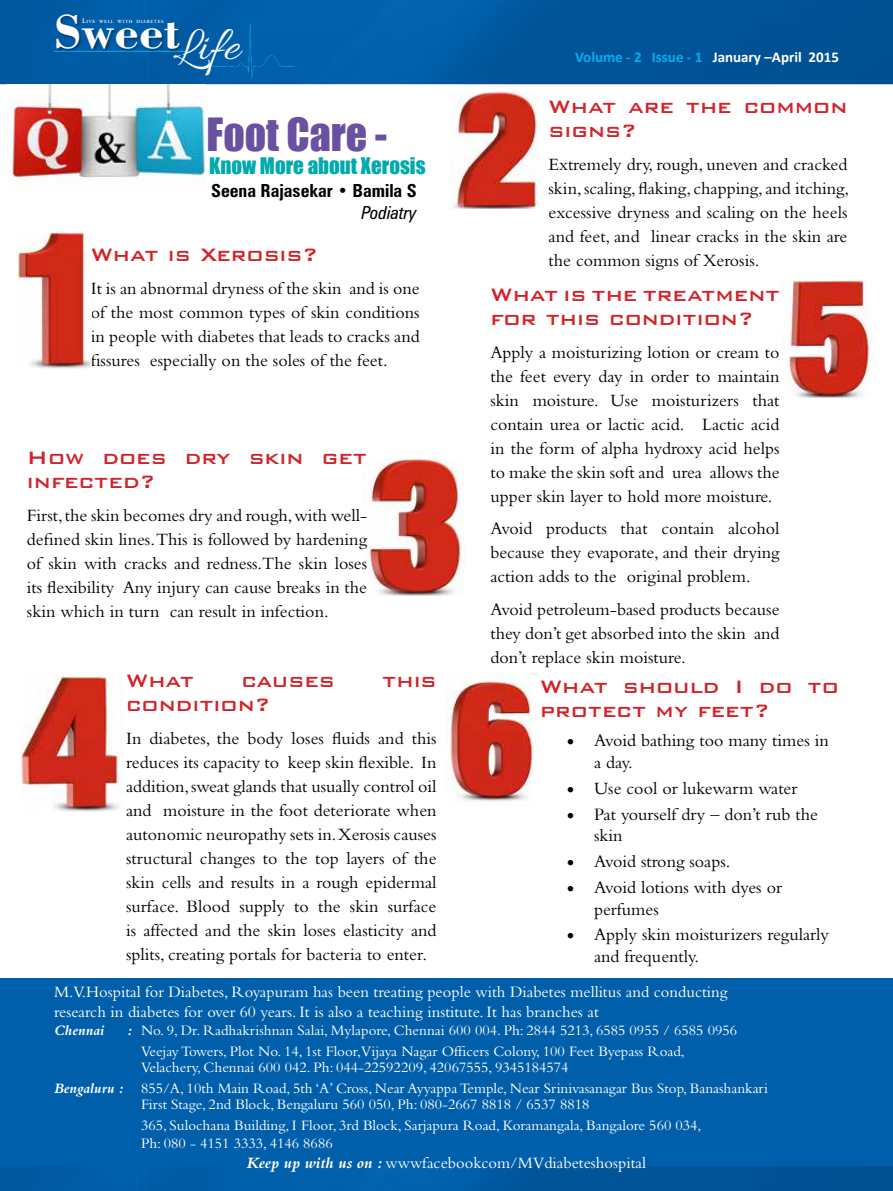
<style>
.page{position:relative;width:893px;height:1191px;background:#fff}
.page>*{position:absolute;margin:0;border:0;box-sizing:border-box;transform-origin:0 0}
.t1{font:700 49.35px "Bodoni";color:#fff}
.t2{font:42px "Impact";color:#6950a1}
.t3{font:500 24px/24px "Bank Gothic BT";color:#d2232a}
.t4{font:21px "Impact";color:#00aaad}
.t5{font:18px/24px "Bembo";color:#000;text-align:justify}
.t6{font:700 condensed 18px "Zurich BT";color:#000}
.t7{font:italic condensed 18px "Zurich BT";color:#000}
.t8{font:16.5px/19.8px "Bembo";color:#fff}
.t9{font:15px/20.7px "Bembo";color:#fff}
.t10{font:700 15px "Calibri";color:#fff}
.t11{font:italic 700 15px "Bembo";color:#fff}
.t12{font:600 4.65px "Adobe Garamond";letter-spacing:.145em;color:#fff}
.s1{font-family:"Allura";font-weight:400}
.s2{font-size:6.75px}
.s3{color:#00aeef}
.s4{font-weight:700;font-style:italic}
</style>
<div class="page">
<img style="left:0;top:0;width:892px;height:84px">
<img style="left:0;top:1166px;width:892px;height:25px">
<svg style="left:892px;top:1166px;width:1px;height:25px"></svg>
<hr style="left:54px;top:51px;width:131px;height:1px;background:#00aeef">
<div style="left:56px;top:14px;width:127px;height:38px;background:#000;opacity:.35"></div>
<div style="left:212px;top:21px;width:82px;height:60px;background:#005fab"></div>
<hr style="left:892px;top:0;width:1px;height:84px;background:#005fab">
<img style="left:8px;top:84px;width:198px;height:101px">
<div style="left:0;top:978px;width:893px;height:188px;background:#005fab"></div>
<img style="left:17px;top:231px;width:74px;height:137px">
<img style="left:451px;top:91px;width:87px;height:117px">
<img style="left:363px;top:459px;width:102px;height:137px">
<img style="left:21px;top:674px;width:102px;height:137px">
<img style="left:783px;top:281px;width:86px;height:117px">
<img style="left:447px;top:673px;width:90px;height:129px">
<h1 class="t1" style="left:54px;top:1px;width:187px">Sweet<span class="s1">Life</span></h1>
<p class="t12" style="left:82px;top:19px;width:30px"><span class="s2">L</span>IVE WELL</p>
<p class="t12" style="left:117px;top:19px;width:48px">WITH DIABETES</p>
<h2 class="t2" style="left:207px;top:102px;width:182px">Foot Care -</h2>
<p class="t4" style="left:209px;top:149px;width:218px">Know More about Xerosis</p>
<p class="t6" style="left:211px;top:180px;width:207px">Seena Rajasekar • Bamila S</p>
<p class="t7" style="left:361px;top:202px;width:57px">Podiatry</p>
<h3 class="t3" style="left:91px;top:242px;width:229px">What is Xerosis?</h3>
<p class="t5" style="left:91px;top:276px;width:330px">It is an abnormal dryness of the skin and is one of the most common types of skin conditions in people with diabetes that leads to cracks and fissures especially on the soles of the feet.</p>
<h3 class="t3" style="left:27px;top:445px;width:342px">How does dry skin get infected?</h3>
<p class="t5" style="left:27px;top:503px;width:342px">First, the skin becomes dry and rough, with well&shy;defined skin lines.This is followed by hardening of skin with cracks and redness.The skin loses its flexibility Any injury can cause breaks in the skin which in turn can result in infection.</p>
<h3 class="t3" style="left:126px;top:668px;width:69px">What</h3>
<h3 class="t3" style="left:241px;top:668px;width:95px">causes</h3>
<h3 class="t3" style="left:382px;top:668px;width:56px">this</h3>
<h3 class="t3" style="left:126px;top:692px;width:146px">condition?</h3>
<p class="t5" style="left:126px;top:726px;width:312px">In diabetes, the body loses fluids and this reduces its capacity to keep skin flexible. In addition, sweat glands that usually control oil and moisture in the foot deteriorate when autonomic neuropathy sets in. Xerosis causes structural changes to the top layers of the skin cells and results in a rough epidermal surface. Blood supply to the skin surface is affected and the skin loses elasticity and splits, creating portals for bacteria to enter.</p>
<p class="t10" style="left:575px;top:48px;width:265px"><span class="s3">Volume - 2 Issue - 1</span> January –April 2015</p>
<h3 class="t3" style="left:549px;top:94px;width:300px">What are the common signs?</h3>
<p class="t5" style="left:549px;top:152px;width:302px">Extremely dry, rough, uneven and cracked skin, scaling, flaking, chapping, and itching, excessive dryness and scaling on the heels and feet, and linear cracks in the skin are the common signs of Xerosis.</p>
<h3 class="t3" style="left:490px;top:282px;width:291px">What is the treatment for this condition?</h3>
<p class="t5" style="left:490px;top:339px;width:291px">Apply a moisturizing lotion or cream to the feet every day in order to maintain skin moisture. Use moisturizers that contain urea or lactic acid. Lactic acid in the form of alpha hydroxy acid helps to make the skin soft and urea allows the upper skin layer to hold more moisture.</p>
<p class="t5" style="left:490px;top:516px;width:291px">Avoid products that contain alcohol because they evaporate, and their drying action adds to the original problem.</p>
<p class="t5" style="left:490px;top:596px;width:291px">Avoid petroleum-based products because they don’t get absorbed into the skin and don’t replace skin moisture.</p>
<h3 class="t3" style="left:540px;top:674px;width:300px">What should I do to protect my feet?</h3>
<p class="t5" style="left:594px;top:729px;width:236px;line-height:21.6px;text-indent:-27px">• Avoid bathing too many times in a day.</p>
<p class="t5" style="left:567px;top:775px;width:232px">• Use cool or lukewarm water</p>
<p class="t5" style="left:594px;top:803px;width:226px;line-height:21.6px;text-indent:-27px">• Pat yourself dry – don’t rub the skin</p>
<p class="t5" style="left:567px;top:849px;width:165px">• Avoid strong soaps.</p>
<p class="t5" style="left:594px;top:876px;width:189px;line-height:21.6px;text-indent:-27px">• Avoid lotions with dyes or perfumes</p>
<p class="t5" style="left:594px;top:923px;width:236px;line-height:21.6px;text-indent:-27px">• Apply skin moisturizers regularly and frequently.</p>
<p class="t8" style="left:54px;top:981px;width:675px">M.V.Hospital for Diabetes, Royapuram has been treating people with Diabetes mellitus and conducting research in diabetes for over 60 years. It is also a teaching institute. It has branches at</p>
<p class="t11" style="left:54px;top:1021px;width:52px">Chennai</p>
<p class="t9" style="left:141px;top:1019px;width:598px;text-indent:-14px"><span class="s4">:</span> No. 9, Dr. Radhakrishnan Salai, Mylapore, Chennai 600 004. Ph: 2844 5213, 6585 0955 / 6585 0956<br>Veejay Towers, Plot No. 14, 1st Floor,Vijaya Nagar Officers Colony, 100 Feet Byepass Road,</p>
<p class="t9" style="left:54px;top:1056px;width:716px;text-indent:87px">Velachery, Chennai 600 042. Ph: 044-22592209, 42067555, 9345184574<br><span class="s4">Bengaluru :</span> 855/A, 10th Main Road, 5th ‘A’ Cross, Near Ayyappa Temple, Near Srinivasanagar Bus Stop, Banashankari</p>
<p class="t9" style="left:141px;top:1094px;width:562px">First Stage, 2nd Block, Bengaluru 560 050, Ph: 080-2667 8818 / 6537 8818<br>365, Sulochana Building, I Floor, 3rd Block, Sarjapura Road, Koramangala, Bangalore 560 034,</p>
<p class="t9" style="left:141px;top:1132px;width:193px">Ph: 080 - 4151 3333, 4146 8686</p>
<p class="t8" style="left:247px;top:1152px;width:401px"><span class="s4">Keep up with us on :</span> wwwfacebookcom/MVdiabeteshospital</p>
</div>
